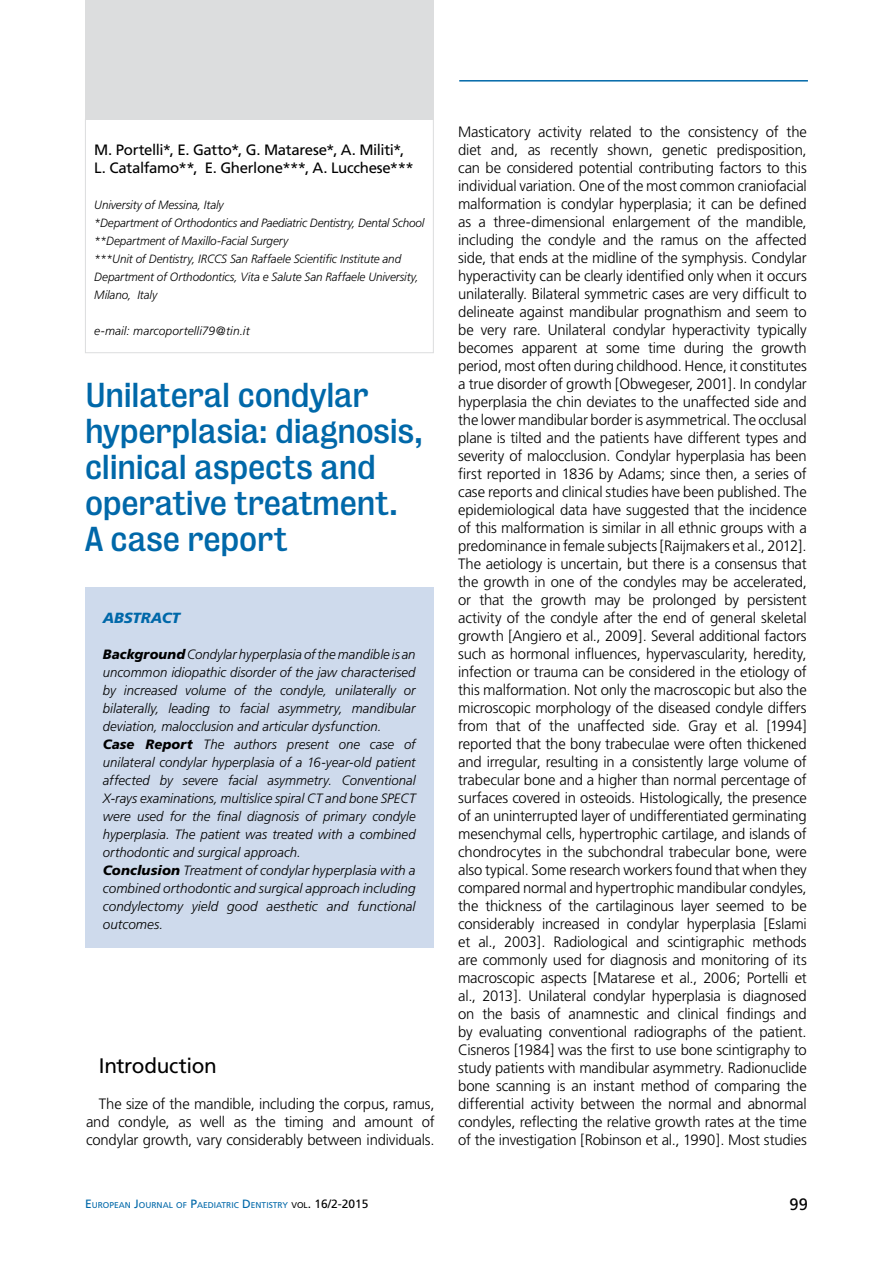
<style>
.page{position:relative;width:893px;height:1263px;background:#fff}
.page>*{position:absolute;margin:0;border:0;box-sizing:border-box;transform-origin:0 0}
.t1{font:31.5px/36px "Bureau Grot Five Three";letter-spacing:-.005em;color:#0068a9}
.t2{font:21px "Frutiger";letter-spacing:-.02em;color:#000}
.t3{font:16.5px "Frutiger";color:#000}
.t4{font:300 15px/18px "Frutiger";letter-spacing:-.01em;color:#000;text-align:justify}
.t5{font:15px/18px "Frutiger";letter-spacing:-.02em;color:#000}
.t6{font:italic 900 14.7px "Frutiger";letter-spacing:-.005em;color:#0068a9}
.t7{font:italic 300 13.5px/18px "Frutiger";color:#000}
.t8{font:italic 300 12px/18px "Frutiger";letter-spacing:-.01em;color:#000}
.t9{font:8.4px "Frutiger";color:#0068a9}
.s1{font-weight:900}
.s2{font-size:12px}
.s3{color:#000}
.s4{font-size:12px;color:#000}
</style>
<div class="page">
<hr style="left:459px;top:80px;width:349px;height:2px;background:#0068a9">
<div style="left:85px;top:0;width:349px;height:119px;background:#dcddde"></div>
<div style="left:85px;top:119px;width:349px;height:234px;border:1px solid #dcddde"></div>
<div style="left:85px;top:587px;width:348px;height:360px;background:#cedaec"></div>
<p class="t5" style="left:94px;top:141px;width:321px">M. Portelli*, E. Gatto*, G. Matarese*, A. Militi*,<br>L. Catalfamo**, E. Gherlone***, A. Lucchese***</p>
<p class="t8" style="left:94px;top:196px;width:332px">University of Messina, Italy<br>*Department of Orthodontics and Paediatric Dentistry, Dental School **Department of Maxillo-Facial Surgery<br>***Unit of Dentistry, IRCCS San Raffaele Scientific Institute and Department of Orthodontics, Vita e Salute San Raffaele University, Milano, Italy</p>
<p class="t8" style="left:94px;top:322px;width:157px">e-mail: marcoportelli79@tin.it</p>
<h1 class="t1" style="left:85px;top:377px;width:339px">Unilateral condylar hyperplasia: diagnosis, clinical aspects and operative treatment.<br>A case report</h1>
<p class="t6" style="left:103px;top:609px;width:79px">ABSTRACT</p>
<p class="t7" style="left:103px;top:645px;width:314px"><span class="s1">Background</span> Condylar hyperplasia of the mandible is an uncommon idiopathic disorder of the jaw characterised by increased volume of the condyle, unilaterally or bilaterally, leading to facial asymmetry, mandibular deviation, malocclusion and articular dysfunction.<br><span class="s1">Case Report</span> The authors present one case of unilateral condylar hyperplasia of a 16-year-old patient affected by severe facial asymmetry. Conventional X-rays examinations, multislice spiral CT and bone SPECT were used for the final diagnosis of primary condyle hyperplasia. The patient was treated with a combined orthodontic and surgical approach.<br><span class="s1">Conclusion</span> Treatment of condylar hyperplasia with a combined orthodontic and surgical approach including condylectomy yield good aesthetic and functional outcomes.</p>
<h2 class="t2" style="left:99px;top:1053px;width:119px">Introduction</h2>
<p class="t4" style="left:86px;top:1095px;width:350px;text-indent:13px">The size of the mandible, including the corpus, ramus, and condyle, as well as the timing and amount of condylar growth, vary considerably between individuals.</p>
<p class="t4" style="left:458px;top:123px;width:350px">Masticatory activity related to the consistency of the diet and, as recently shown, genetic predisposition, can be considered potential contributing factors to this individual variation. One of the most common craniofacial malformation is condylar hyperplasia; it can be defined as a three-dimensional enlargement of the mandible, including the condyle and the ramus on the affected side, that ends at the midline of the symphysis. Condylar hyperactivity can be clearly identified only when it occurs unilaterally. Bilateral symmetric cases are very difficult to delineate against mandibular prognathism and seem to be very rare. Unilateral condylar hyperactivity typically becomes apparent at some time during the growth period, most often during childhood. Hence, it constitutes a true disorder of growth [Obwegeser, 2001]. In condylar hyperplasia the chin deviates to the unaffected side and the lower mandibular border is asymmetrical. The occlusal plane is tilted and the patients have different types and severity of malocclusion. Condylar hyperplasia has been first reported in 1836 by Adams; since then, a series of case reports and clinical studies have been published. The epidemiological data have suggested that the incidence of this malformation is similar in all ethnic groups with a predominance in female subjects [Raijmakers et al., 2012].<br>The aetiology is uncertain, but there is a consensus that the growth in one of the condyles may be accelerated, or that the growth may be prolonged by persistent activity of the condyle after the end of general skeletal growth [Angiero et al., 2009]. Several additional factors such as hormonal influences, hypervascularity, heredity, infection or trauma can be considered in the etiology of this malformation. Not only the macroscopic but also the microscopic morphology of the diseased condyle differs from that of the unaffected side. Gray et al. [1994] reported that the bony trabeculae were often thickened and irregular, resulting in a consistently large volume of trabecular bone and a higher than normal percentage of surfaces covered in osteoids. Histologically, the presence of an uninterrupted layer of undifferentiated germinating mesenchymal cells, hypertrophic cartilage, and islands of chondrocytes in the subchondral trabecular bone, were also typical. Some research workers found that when they compared normal and hypertrophic mandibular condyles, the thickness of the cartilaginous layer seemed to be considerably increased in condylar hyperplasia [Eslami et al., 2003]. Radiological and scintigraphic methods are commonly used for diagnosis and monitoring of its macroscopic aspects [Matarese et al., 2006; Portelli et al., 2013]. Unilateral condylar hyperplasia is diagnosed on the basis of anamnestic and clinical findings and by evaluating conventional radiographs of the patient.<br>Cisneros [1984] was the first to use bone scintigraphy to study patients with mandibular asymmetry. Radionuclide bone scanning is an instant method of comparing the differential activity between the normal and abnormal condyles, reflecting the relative growth rates at the time of the investigation [Robinson et al., 1990]. Most studies</p>
<p class="t9" style="left:85px;top:1200px;width:285px"><span class="s2">E</span>UROPEAN <span class="s2">J</span>OURNAL OF <span class="s2">P</span>AE DIATRIC <span class="s2">D</span> E NTISTRY <span class="s3">VOL</span><span class="s4">. 16/2-2015</span></p>
<p class="t3" style="left:790px;top:1194px;width:20px">99</p>
</div>
